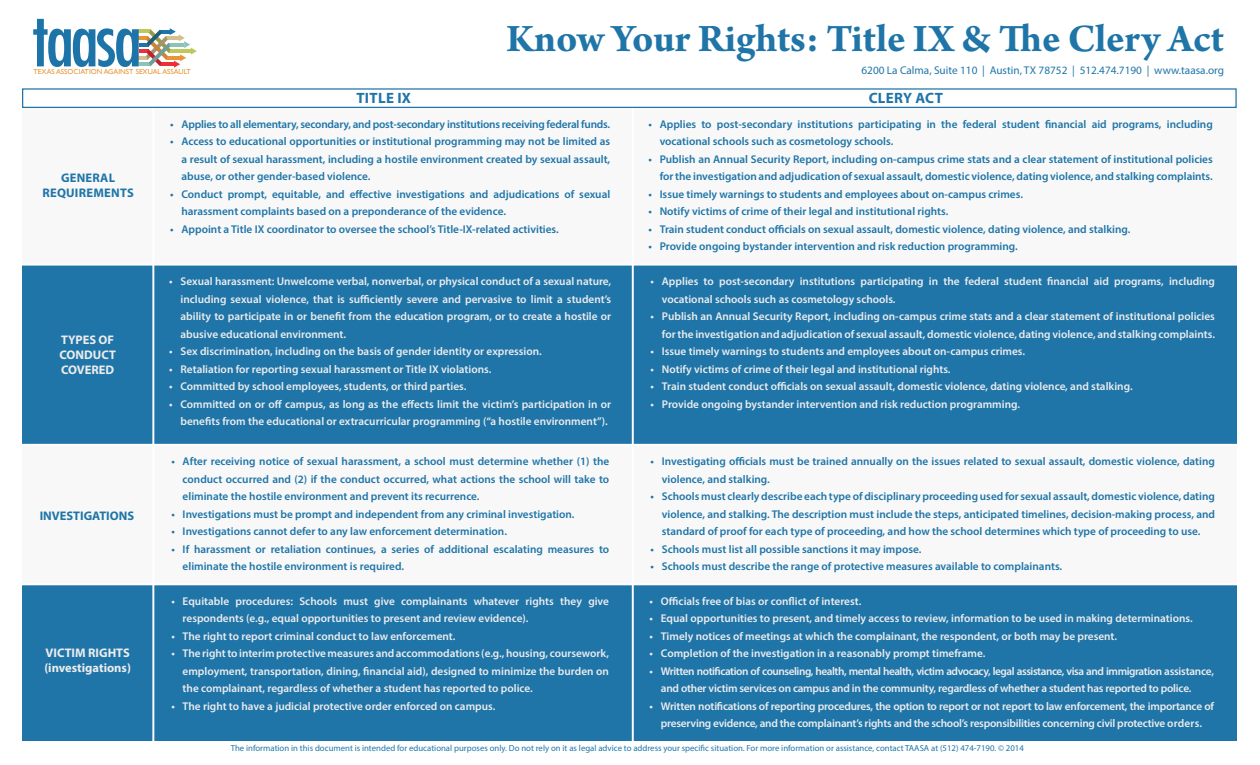
<style>
.page{position:relative;width:1260px;height:765px;background:#fff}
.page>*{position:absolute;margin:0;border:0;box-sizing:border-box;transform-origin:0 0}
.t1{font:500 condensed 73.5px "Futura";letter-spacing:-.05em;color:#1d74a8}
.t2{font:700 41.25px "Arno Pro";color:#1f75a8}
.t3{font:700 15px "Myriad Pro";letter-spacing:.02em;color:#1f75a8}
.t4{font:700 12.5px/15px "Myriad Pro";color:#ececee}
.t5{font:700 12.5px "Myriad Pro";letter-spacing:.02em;color:#1f75a8}
.t6{font:700 12.5px "Myriad Pro";color:#1f75a8}
.t7{font:600 11.25px/17.5px "Myriad Pro";color:#1f75a8}
.t8{font:600 11.25px/17.5px "Myriad Pro";color:#ececee}
.t9{font:600 11.25px/17.5px "Myriad Pro";letter-spacing:-.02em;color:#ececee;text-align:center}
.t10{font:600 11.25px/17.5px "Myriad Pro";letter-spacing:-.03em;color:#ececee}
.t11{font:600 11.25px "Myriad Pro";letter-spacing:-.02em;color:#1f75a8}
.t12{font:11.25px "Myriad Pro";color:#1f75a8}
.t13{font:8.75px "Myriad Pro";color:#1f75a8}
.t14{font:7.25px "Gill Sans";color:#e89635}
</style>
<div class="page">
<div style="left:22px;top:106px;width:1215px;height:635px;background:#f8f8f8"></div>
<div style="left:22px;top:585px;width:1216px;height:156px;background:#1f75a8"></div>
<div style="left:22px;top:266px;width:1216px;height:178px;background:#1f75a8"></div>
<svg style="left:139px;top:28px;width:58px;height:40px"></svg>
<hr style="left:632px;top:108px;width:2px;height:641px;background:#fff">
<hr style="left:152px;top:108px;width:2px;height:641px;background:#fff">
<hr style="left:16px;top:264px;width:1228px;height:2px;background:#fff">
<hr style="left:15px;top:583px;width:1228px;height:2px;background:#fff">
<hr style="left:16px;top:444px;width:1233px;height:2px;background:#fff">
<div style="left:22px;top:88px;width:1215px;height:20px;background:#fff;border:1px solid #1f75a8"></div>
<p class="t1" style="left:32px;top:-8px;width:112px">taasa</p>
<p class="t14" style="left:34px;top:67px;width:159px">TEXAS ASSOCIATION AGAINST SEXUAL ASSAULT</p>
<p class="t12" style="left:861px;top:63px;width:364px">6200 La Calma, Suite 110 | Austin, TX 78752 | 512.474.7190 | www.taasa.org</p>
<p class="t2" style="left:506px;top:15px;width:719px">Know Your Rights: Title IX &amp; The Clery Act</p>
<p class="t5" style="left:61px;top:170px;width:56px">GENERAL</p>
<p class="t5" style="left:42px;top:185px;width:93px">REQUIREMENTS</p>
<p class="t4" style="left:60px;top:331px;width:58px">TYPES OF<br>CONDUCT<br>COVERED</p>
<p class="t6" style="left:40px;top:508px;width:96px">INVESTIGATIONS</p>
<p class="t4" style="left:46px;top:644px;width:86px">VICTIM RIGHTS</p>
<p class="t4" style="left:44px;top:659px;width:88px">(investigations)</p>
<p class="t3" style="left:356px;top:89px;width:56px">TITLE IX</p>
<p class="t3" style="left:869px;top:89px;width:76px">CLERY ACT</p>
<p class="t11" style="left:170px;top:117px;width:442px">• Applies to all elementary, secondary, and post-secondary institutions receiving federal funds.</p>
<p class="t7" style="left:181px;top:132px;width:430px;text-align:justify;text-indent:-11px">• Access to educational opportunities or institutional programming may not be limited as a result of sexual harassment, including a hostile environment created by sexual assault, abuse, or other gender-based violence.</p>
<p class="t7" style="left:181px;top:185px;width:430px;text-indent:-11px">• Conduct prompt, equitable, and effective investigations and adjudications of sexual harassment complaints based on a preponderance of the evidence.</p>
<p class="t7" style="left:170px;top:220px;width:390px">• Appoint a Title IX coordinator to oversee the school’s Title-IX-related activities.</p>
<p class="t8" style="left:181px;top:272px;width:432px;text-align:justify;text-indent:-11px">• Sexual harassment: Unwelcome verbal, nonverbal, or physical conduct of a sexual nature, including sexual violence, that is sufficiently severe and pervasive to limit a student’s ability to participate in or benefit from the education program, or to create a hostile or abusive educational environment.</p>
<p class="t8" style="left:169px;top:342px;width:374px">• Sex discrimination, including on the basis of gender identity or expression.</p>
<p class="t8" style="left:169px;top:360px;width:324px">• Retaliation for reporting sexual harassment or Title IX violations.</p>
<p class="t8" style="left:169px;top:377px;width:299px">• Committed by school employees, students, or third parties.</p>
<p class="t8" style="left:181px;top:395px;width:432px;text-indent:-11px">• Committed on or off campus, as long as the effects limit the victim’s participation in or benefits from the educational or extracurricular programming (“a hostile environment”).</p>
<p class="t7" style="left:183px;top:452px;width:428px;text-align:justify;text-indent:-11px">• After receiving notice of sexual harassment, a school must determine whether (1) the conduct occurred and (2) if the conduct occurred, what actions the school will take to eliminate the hostile environment and prevent its recurrence.</p>
<p class="t7" style="left:171px;top:505px;width:405px">• Investigations must be prompt and independent from any criminal investigation.</p>
<p class="t7" style="left:171px;top:522px;width:337px">• Investigations cannot defer to any law enforcement determination.</p>
<p class="t7" style="left:183px;top:540px;width:428px;text-indent:-11px">• If harassment or retaliation continues, a series of additional escalating measures to eliminate the hostile environment is required.</p>
<p class="t7" style="left:660px;top:115px;width:555px;text-indent:-11px">• Applies to post-secondary institutions participating in the federal student financial aid programs, including vocational schools such as cosmetology schools.</p>
<p class="t7" style="left:648px;top:150px;width:566px;text-align:right">• Publish an Annual Security Report, including on-campus crime stats and a clear statement of institutional policies for the investigation and adjudication of sexual assault, domestic violence, dating violence, and stalking complaints.</p>
<p class="t7" style="left:648px;top:185px;width:376px">• Issue timely warnings to students and employees about on-campus crimes.</p>
<p class="t7" style="left:648px;top:202px;width:302px">• Notify victims of crime of their legal and institutional rights.</p>
<p class="t7" style="left:648px;top:220px;width:484px">• Train student conduct officials on sexual assault, domestic violence, dating violence, and stalking.</p>
<p class="t7" style="left:648px;top:237px;width:371px">• Provide ongoing bystander intervention and risk reduction programming.</p>
<p class="t8" style="left:662px;top:272px;width:555px;text-indent:-11px">• Applies to post-secondary institutions participating in the federal student financial aid programs, including vocational schools such as cosmetology schools.</p>
<p class="t8" style="left:651px;top:307px;width:566px;text-align:right">• Publish an Annual Security Report, including on-campus crime stats and a clear statement of institutional policies for the investigation and adjudication of sexual assault, domestic violence, dating violence, and stalking complaints.</p>
<p class="t8" style="left:651px;top:342px;width:376px">• Issue timely warnings to students and employees about on-campus crimes.</p>
<p class="t8" style="left:651px;top:360px;width:302px">• Notify victims of crime of their legal and institutional rights.</p>
<p class="t8" style="left:651px;top:377px;width:484px">• Train student conduct officials on sexual assault, domestic violence, dating violence, and stalking.</p>
<p class="t8" style="left:651px;top:395px;width:371px">• Provide ongoing bystander intervention and risk reduction programming.</p>
<p class="t7" style="left:662px;top:452px;width:555px;text-indent:-11px">• Investigating officials must be trained annually on the issues related to sexual assault, domestic violence, dating violence, and stalking.</p>
<p class="t7" style="left:662px;top:487px;width:555px;text-align:justify;text-indent:-11px">• Schools must clearly describe each type of disciplinary proceeding used for sexual assault, domestic violence, dating violence, and stalking. The description must include the steps, anticipated timelines, decision-making process, and standard of proof for each type of proceeding, and how the school determines which type of proceeding to use.</p>
<p class="t7" style="left:651px;top:540px;width:272px">• Schools must list all possible sanctions it may impose.</p>
<p class="t7" style="left:651px;top:557px;width:413px">• Schools must describe the range of protective measures available to complainants.</p>
<p class="t8" style="left:650px;top:592px;width:213px">• Officials free of bias or conflict of interest.</p>
<p class="t8" style="left:650px;top:610px;width:545px">• Equal opportunities to present, and timely access to review, information to be used in making determinations.</p>
<p class="t8" style="left:650px;top:627px;width:469px">• Timely notices of meetings at which the complainant, the respondent, or both may be present.</p>
<p class="t8" style="left:650px;top:645px;width:337px">• Completion of the investigation in a reasonably prompt timeframe.</p>
<p class="t10" style="left:661px;top:662px;width:555px;text-indent:-11px">• Written notification of counseling, health, mental health, victim advocacy, legal assistance, visa and immigration assistance, and other victim services on campus and in the community, regardless of whether a student has reported to police.</p>
<p class="t9" style="left:650px;top:697px;width:566px">• Written notifications of reporting procedures, the option to report or not report to law enforcement, the importance of preserving evidence, and the complainant’s rights and the school’s responsibilities concerning civil protective orders.</p>
<p class="t13" style="left:231px;top:743px;width:795px">The information in this document is intended for educational purposes only. Do not rely on it as legal advice to address your specific situation. For more information or assistance, contact TAASA at (512) 474-7190. © 2014</p>
<p class="t8" style="left:183px;top:592px;width:428px;text-indent:-11px">• Equitable procedures: Schools must give complainants whatever rights they give respondents (e.g., equal opportunities to present and review evidence).</p>
<p class="t8" style="left:171px;top:627px;width:285px">• The right to report criminal conduct to law enforcement.</p>
<p class="t8" style="left:183px;top:645px;width:428px;text-align:justify;text-indent:-11px">• The right to interim protective measures and accommodations (e.g., housing, coursework, employment, transportation, dining, financial aid), designed to minimize the burden on the complainant, regardless of whether a student has reported to police.</p>
<p class="t8" style="left:171px;top:697px;width:326px">• The right to have a judicial protective order enforced on campus.</p>
</div>
